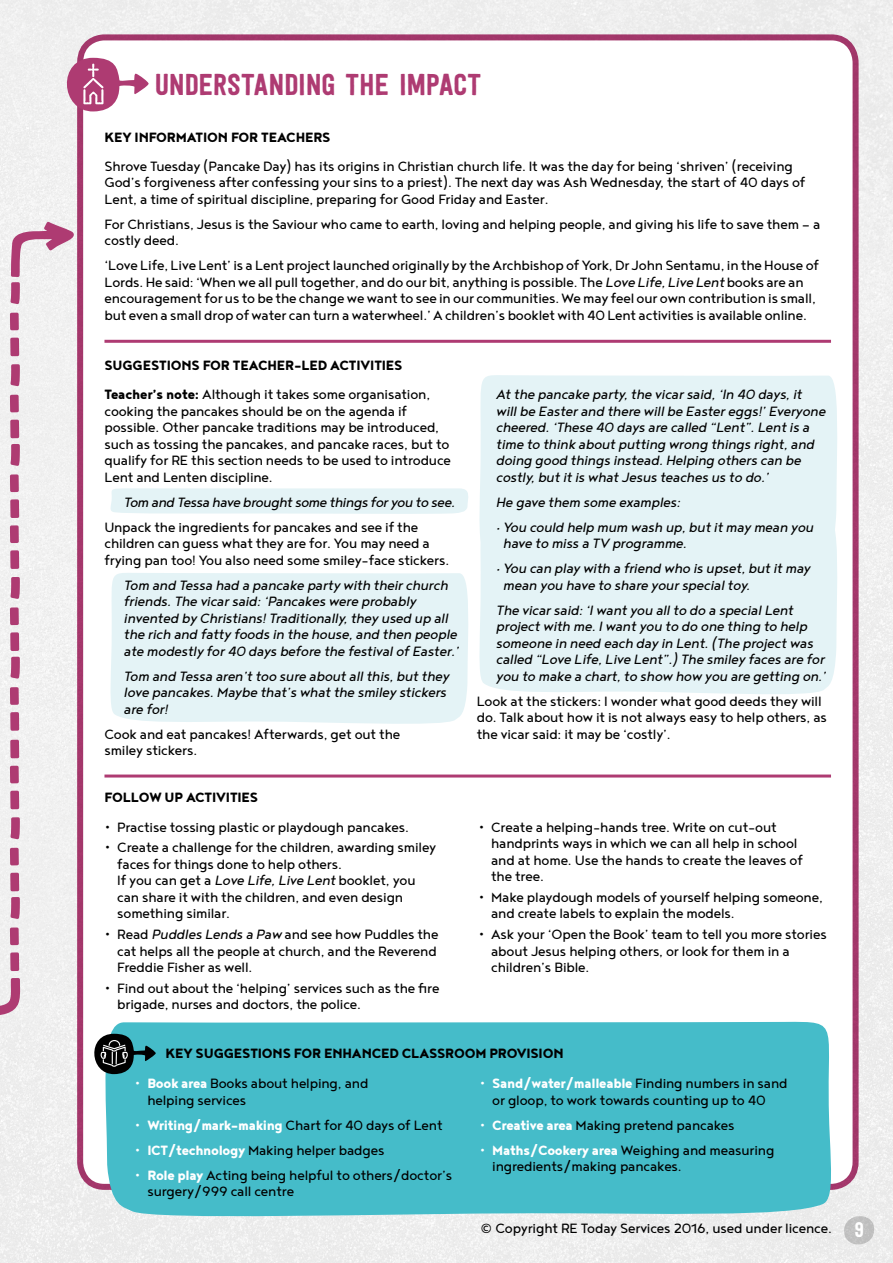
<style>
.page{position:relative;width:893px;height:1263px;background:#efefef}
.page>*{position:absolute;margin:0;border:0;box-sizing:border-box;transform-origin:0 0}
.t1{font:30px "Festivo Letters No 1";letter-spacing:-.01em;color:#ae3b72}
.t2{font:16.5px/16.5px "Noyh";letter-spacing:-.01em;color:#000}
.t3{font:italic 16.5px/16.5px "Noyh";letter-spacing:-.01em;color:#000}
.t4{font:800 16.5px/29.2px "Noyh";letter-spacing:-.01em;color:#000}
.s1{font-style:italic}
.s2{font-weight:400}
.s3{font-size:25.5px}
.s4{font-size:25.5px;color:#fff}
.s5{font-weight:800;color:#fff}
.s6{font-family:"Festivo Letters No 1";font-size:21px;color:#fff}
</style>
<div class="page">
<svg style="left:843px;top:1215px;width:32px;height:31px"></svg>
<div style="left:10px;top:791px;width:9px;height:18px;border:3px solid #ae3b72"></div>
<div style="left:12px;top:741px;width:6px;height:16px;background:#ae3b72"></div>
<div style="left:10px;top:740px;width:9px;height:18px;border:3px solid #ae3b72"></div>
<div style="left:11px;top:767px;width:6px;height:15px;background:#ae3b72"></div>
<div style="left:10px;top:766px;width:9px;height:17px;border:3px solid #ae3b72"></div>
<svg style="left:0;top:794px;width:21px;height:225px"></svg>
<div style="left:12px;top:339px;width:6px;height:16px;background:#ae3b72"></div>
<div style="left:10px;top:338px;width:9px;height:18px;border:3px solid #ae3b72"></div>
<div style="left:12px;top:552px;width:6px;height:15px;background:#ae3b72"></div>
<div style="left:10px;top:550px;width:9px;height:19px;border:3px solid #ae3b72"></div>
<div style="left:12px;top:421px;width:6px;height:16px;background:#ae3b72"></div>
<div style="left:10px;top:420px;width:9px;height:18px;border:3px solid #ae3b72"></div>
<div style="left:12px;top:634px;width:6px;height:15px;background:#ae3b72"></div>
<div style="left:10px;top:632px;width:9px;height:19px;border:3px solid #ae3b72"></div>
<div style="left:12px;top:501px;width:6px;height:15px;background:#ae3b72"></div>
<div style="left:10px;top:499px;width:9px;height:19px;border:3px solid #ae3b72"></div>
<div style="left:12px;top:714px;width:6px;height:15px;background:#ae3b72"></div>
<div style="left:10px;top:712px;width:9px;height:19px;border:3px solid #ae3b72"></div>
<div style="left:11px;top:314px;width:6px;height:15px;background:#ae3b72"></div>
<div style="left:10px;top:313px;width:9px;height:17px;border:3px solid #ae3b72"></div>
<div style="left:11px;top:527px;width:6px;height:14px;background:#ae3b72"></div>
<div style="left:10px;top:525px;width:9px;height:18px;border:3px solid #ae3b72"></div>
<div style="left:11px;top:396px;width:6px;height:15px;background:#ae3b72"></div>
<div style="left:10px;top:395px;width:9px;height:17px;border:3px solid #ae3b72"></div>
<div style="left:11px;top:609px;width:6px;height:15px;background:#ae3b72"></div>
<div style="left:10px;top:607px;width:9px;height:18px;border:3px solid #ae3b72"></div>
<div style="left:11px;top:476px;width:6px;height:15px;background:#ae3b72"></div>
<div style="left:10px;top:474px;width:9px;height:18px;border:3px solid #ae3b72"></div>
<div style="left:11px;top:689px;width:6px;height:14px;background:#ae3b72"></div>
<div style="left:10px;top:687px;width:9px;height:18px;border:3px solid #ae3b72"></div>
<svg style="left:8px;top:219px;width:69px;height:87px"></svg>
<svg style="left:8px;top:363px;width:13px;height:25px"></svg>
<svg style="left:8px;top:575px;width:13px;height:26px"></svg>
<svg style="left:8px;top:442px;width:13px;height:26px"></svg>
<svg style="left:8px;top:655px;width:13px;height:26px"></svg>
<div style="left:83px;top:40px;width:770px;height:1144px;background:#fff;border-radius:22px"></div>
<div style="left:77px;top:34px;width:782px;height:1156px;border:6px solid #ae3b72;border-radius:25px"></div>
<svg style="left:56px;top:58px;width:93px;height:54px"></svg>
<hr style="left:104px;top:340px;width:727px;height:3px;background:#ae3b72">
<hr style="left:104px;top:774px;width:727px;height:3px;background:#ae3b72">
<svg style="left:98px;top:1021px;width:747px;height:200px;background:#52c0cc"></svg>
<svg style="left:94px;top:1034px;width:62px;height:40px;background:#3c656a"></svg>
<div style="left:110px;top:573px;width:358px;height:151px;background:#e4f3f6"></div>
<div style="left:479px;top:564px;width:358px;height:130px;background:#e4f3f6"></div>
<div style="left:479px;top:375px;width:358px;height:189px;background:#e4f3f6"></div>
<svg style="left:110px;top:488px;width:358px;height:26px;background:#e5f3f6"></svg>
<h1 class="t1" style="left:155px;top:66px;width:328px">UNDERSTANDING THE IMPACT</h1>
<p class="t4" style="left:104px;top:122px;width:228px">KEY INFORMATION FOR TEACHERS</p>
<p class="t2" style="left:104px;top:157px;width:702px">Shrove Tuesday (Pancake Day) has its origins in Christian church life. It was the day for being ‘shriven’ (receiving<br>God’s forgiveness after confessing your sins to a priest). The next day was Ash Wednesday, the start of 40 days of<br>Lent, a time of spiritual discipline, preparing for Good Friday and Easter.</p>
<p class="t2" style="left:104px;top:215px;width:718px">For Christians, Jesus is the Saviour who came to earth, loving and helping people, and giving his life to save them — a costly deed.</p>
<p class="t2" style="left:104px;top:257px;width:716px">‘Love Life, Live Lent’ is a Lent project launched originally by the Archbishop of York, Dr John Sentamu, in the House of Lords. He said: ‘When we all pull together, and do our bit, anything is possible. The <span class="s1">Love Life, Live Lent</span> books are an encouragement for us to be the change we want to see in our communities. We may feel our own contribution is small, but even a small drop of water can turn a waterwheel.’ A children’s booklet with 40 Lent activities is available online.</p>
<p class="t4" style="left:104px;top:350px;width:327px">SUGGESTIONS FOR TEACHER-LED ACTIVITIES<br>Teacher’s note: <span class="s2">Although it takes some organisation,</span></p>
<p class="t2" style="left:104px;top:402px;width:348px">cooking the pancakes should be on the agenda if possible. Other pancake traditions may be introduced, such as tossing the pancakes, and pancake races, but to qualify for RE this section needs to be used to introduce Lent and Lenten discipline.</p>
<p class="t3" style="left:124px;top:493px;width:333px">Tom and Tessa have brought some things for you to see.</p>
<p class="t2" style="left:104px;top:518px;width:346px">Unpack the ingredients for pancakes and see if the children can guess what they are for. You may need a frying pan too! You also need some smiley-face stickers.</p>
<p class="t3" style="left:124px;top:576px;width:337px">Tom and Tessa had a pancake party with their church friends. The vicar said: ‘Pancakes were probably invented by Christians! Traditionally, they used up all the rich and fatty foods in the house, and then people ate modestly for 40 days before the festival of Easter.’</p>
<p class="t3" style="left:124px;top:667px;width:327px">Tom and Tessa aren’t too sure about all this, but they love pancakes. Maybe that’s what the smiley stickers are for!</p>
<p class="t2" style="left:104px;top:725px;width:297px">Cook and eat pancakes! Afterwards, get out the smiley stickers.</p>
<p class="t4" style="left:104px;top:782px;width:155px">FOLLOW UP ACTIVITIES</p>
<p class="t2" style="left:104px;top:818px;width:306px"><span class="s3">•</span> Practise tossing plastic or playdough pancakes.</p>
<p class="t2" style="left:117px;top:839px;width:321px;text-indent:-13px"><span class="s3">•</span> Create a challenge for the children, awarding smiley faces for things done to help others.<br>If you can get a <span class="s1">Love Life, Live Lent</span> booklet, you can share it with the children, and even design something similar.</p>
<p class="t2" style="left:117px;top:925px;width:323px;text-align:justify;text-indent:-13px"><span class="s3">•</span> Read <span class="s1">Puddles Lends a Paw</span> and see how Puddles the cat helps all the people at church, and the Reverend Freddie Fisher as well.</p>
<p class="t2" style="left:117px;top:979px;width:324px;text-indent:-13px"><span class="s3">•</span> Find out about the ‘helping’ services such as the fire brigade, nurses and doctors, the police.</p>
<p class="t3" style="left:496px;top:386px;width:331px">At the pancake party, the vicar said, ‘In 40 days, it will be Easter and there will be Easter eggs!’ Everyone cheered. ‘These 40 days are called “Lent”. Lent is a time to think about putting wrong things right, and doing good things instead. Helping others can be costly, but it is what Jesus teaches us to do.’</p>
<p class="t3" style="left:496px;top:493px;width:186px">He gave them some examples:</p>
<p class="t3" style="left:503px;top:518px;width:312px;text-indent:-7px">• You could help mum wash up, but it may mean you have to miss a TV programme.</p>
<p class="t3" style="left:503px;top:560px;width:309px;text-indent:-7px">• You can play with a friend who is upset, but it may mean you have to share your special toy.</p>
<p class="t3" style="left:496px;top:601px;width:331px">The vicar said: ‘I want you all to do a special Lent project with me. I want you to do one thing to help someone in need each day in Lent. (The project was called “Love Life, Live Lent”.) The smiley faces are for you to make a chart, to show how you are getting on.’</p>
<p class="t2" style="left:477px;top:692px;width:352px">Look at the stickers: I wonder what good deeds they will do. Talk about how it is not always easy to help others, as the vicar said: it may be ‘costly’.</p>
<p class="t2" style="left:491px;top:818px;width:313px;text-indent:-13px"><span class="s3">•</span> Create a helping-hands tree. Write on cut-out handprints ways in which we can all help in school and at home. Use the hands to create the leaves of the tree.</p>
<p class="t2" style="left:491px;top:888px;width:333px;text-indent:-13px"><span class="s3">•</span> Make playdough models of yourself helping someone, and create labels to explain the models.</p>
<p class="t2" style="left:491px;top:925px;width:337px;text-indent:-13px"><span class="s3">•</span> Ask your ‘Open the Book’ team to tell you more stories about Jesus helping others, or look for them in a children’s Bible.</p>
<p class="t4" style="left:166px;top:1038px;width:400px">KEY SUGGESTIONS FOR ENHANCED CLASSROOM PROVISION</p>
<p class="t2" style="left:147px;top:1075px;width:223px;text-indent:-13px"><span class="s4">•</span> <span class="s5">Book area</span> Books about helping, and helping services</p>
<p class="t2" style="left:135px;top:1116px;width:310px"><span class="s4">•</span> <span class="s5">Writing/mark-making</span> Chart for 40 days of Lent</p>
<p class="t2" style="left:135px;top:1141px;width:251px"><span class="s4">•</span> <span class="s5">ICT/technology</span> Making helper badges</p>
<p class="t2" style="left:147px;top:1166px;width:306px;text-indent:-13px"><span class="s4">•</span> <span class="s5">Role play</span> Acting being helpful to others/doctor’s surgery/999 call centre</p>
<p class="t2" style="left:479px;top:1075px;width:310px;text-align:center"><span class="s4">•</span> <span class="s5">Sand/water/malleable</span> Finding numbers in sand or gloop, to work towards counting up to 40</p>
<p class="t2" style="left:479px;top:1116px;width:257px"><span class="s4">•</span> <span class="s5">Creative area</span> Making pretend pancakes</p>
<p class="t2" style="left:492px;top:1141px;width:284px;text-indent:-13px"><span class="s4">•</span> <span class="s5">Maths/Cookery area</span> Weighing and measuring ingredients/making pancakes.</p>
<p class="t2" style="left:481px;top:1219px;width:385px">© Copyright RE Today Services 2016, used under licence. <span class="s6">9</span></p>
</div>
